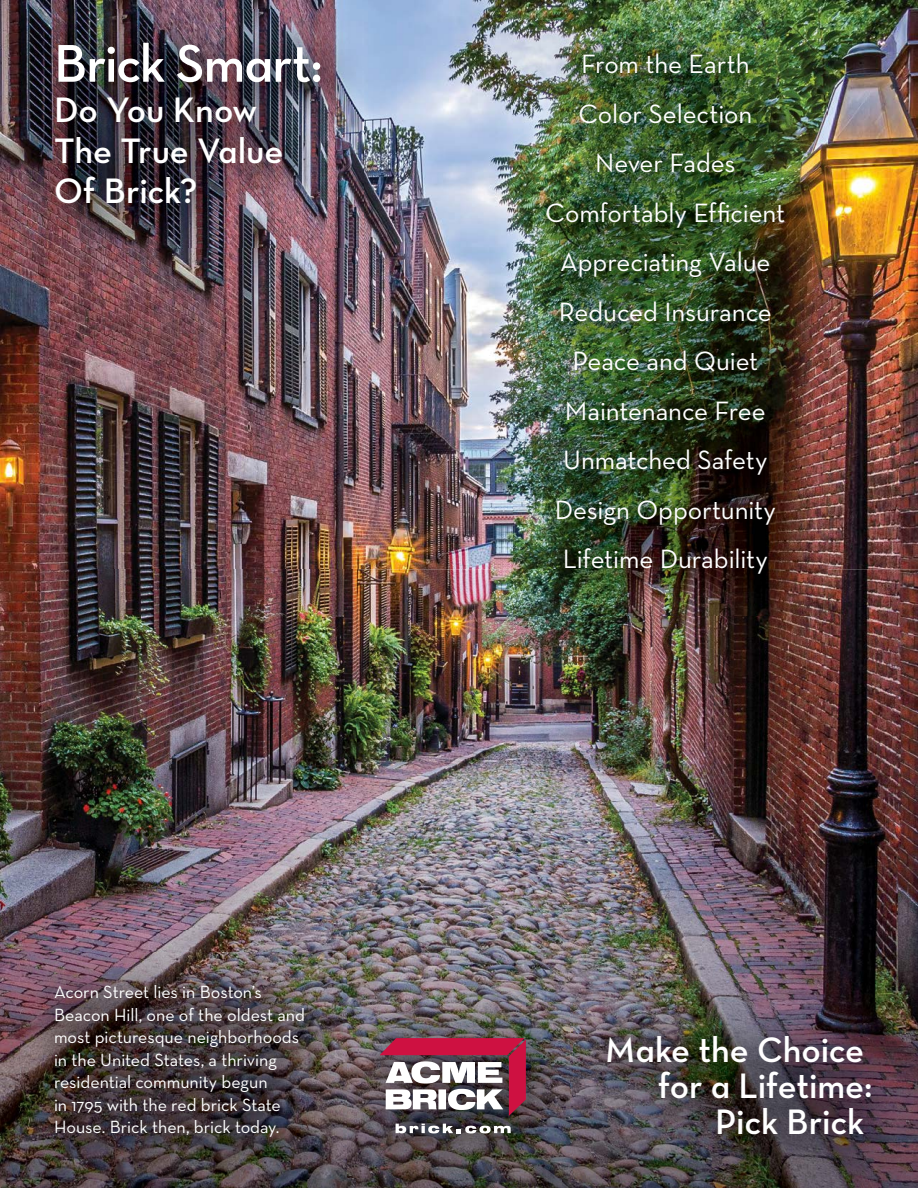
<style>
.page{position:relative;width:918px;height:1188px;background:#fff}
.page>*{position:absolute;margin:0;border:0;box-sizing:border-box;transform-origin:0 0}
.t1{font:54px "Neutra Text Demi Alt";letter-spacing:-.025em;color:#fff}
.t2{font:36px/40.5px "Neutra Text Demi Alt";letter-spacing:-.005em;color:#fff}
.t3{font:27px/49.5px "Neutra Text";letter-spacing:-.005em;color:#fff;text-align:center}
.t4{font:18px/22.5px "Neutra Text";letter-spacing:-.005em;color:#fff}
</style>
<div class="page">
<img style="left:0;top:0;width:918px;height:569px">
<img style="left:0;top:569px;width:714px;height:413px">
<img style="left:714px;top:569px;width:204px;height:464px">
<img style="left:0;top:982px;width:50px;height:206px">
<img style="left:347px;top:982px;width:367px;height:51px">
<img style="left:306px;top:1177px;width:51px;height:11px">
<img style="left:561px;top:1033px;width:51px;height:155px">
<img style="left:868px;top:1033px;width:50px;height:155px">
<img style="left:50px;top:1179px;width:256px;height:9px">
<img style="left:357px;top:1177px;width:204px;height:11px">
<img style="left:612px;top:1178px;width:256px;height:10px">
<img style="left:513px;top:21px;width:314px;height:595px">
<img style="left:22px;top:10px;width:341px;height:237px">
<img style="left:574px;top:1003px;width:332px;height:175px">
<img style="left:20px;top:952px;width:327px;height:227px">
<img style="left:347px;top:1003px;width:223px;height:174px">
<svg style="left:380px;top:1038px;width:146px;height:78px"></svg>
<svg style="left:396px;top:1124px;width:115px;height:9px"></svg>
<h1 class="t1" style="left:54px;top:30px;width:270px">Brick Smart:</h1>
<h2 class="t2" style="left:54px;top:89px;width:231px">Do You Know<br>The True Value<br>Of Brick?</h2>
<p class="t4" style="left:54px;top:981px;width:253px">Acorn Street lies in Boston’s<br>Beacon Hill, one of the oldest and most picturesque neighborhoods in the United States, a thriving residential community begun<br>in 1795 with the red brick State<br>House. Brick then, brick today.</p>
<h3 class="t3" style="left:546px;top:39px;width:241px">From the Earth<br>Color Selection<br>Never Fades<br>Comfortably Efficient<br>Appreciating Value<br>Reduced Insurance<br>Peace and Quiet<br>Maintenance Free<br>Unmatched Safety<br>Design Opportunity<br>Lifetime Durability</h3>
<h2 class="t2" style="left:605px;top:1031px;width:269px;line-height:36px;text-align:right">Make the Choice for a Lifetime:<br>Pick Brick</h2>
</div>
